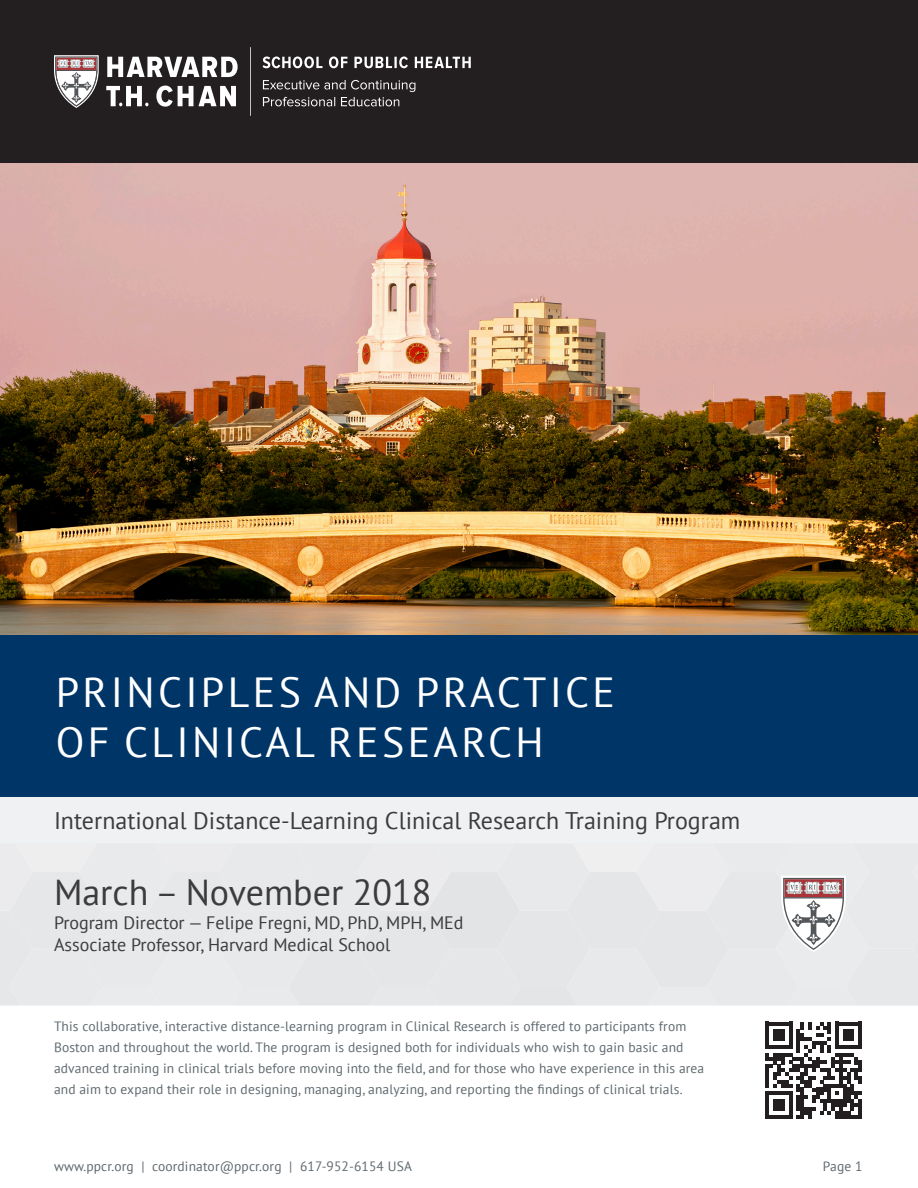
<style>
.page{position:relative;width:918px;height:1188px;background:#fff}
.page>*{position:absolute;margin:0;border:0;box-sizing:border-box;transform-origin:0 0}
.t1{font:42px "PT Sans";letter-spacing:.08em;color:#fff}
.t2{font:36px "PT Sans";color:#3c3c3d}
.t3{font:24px "PT Sans";color:#3c3c3d}
.Intro_text{font:18px "PT Sans";color:#3c3c3d}
.t4{font:13.5px "PT Sans";letter-spacing:.01em;color:#5f696f}
</style>
<div class="page">
<div style="left:9px;top:872px;width:93px;height:134px;background:#e6e7e9"></div>
<div style="left:149px;top:872px;width:93px;height:134px;background:#e8e9ea"></div>
<div style="left:288px;top:872px;width:93px;height:134px;background:#e8e9ea"></div>
<div style="left:427px;top:872px;width:93px;height:134px;background:#e5e6e8"></div>
<div style="left:567px;top:872px;width:93px;height:134px;background:#e5e6e8"></div>
<div style="left:706px;top:872px;width:93px;height:134px;background:#e6e7e9"></div>
<div style="left:846px;top:872px;width:72px;height:134px;background:#e8e9ea"></div>
<img style="left:0;top:987px;width:21px;height:19px">
<img style="left:91px;top:987px;width:69px;height:19px">
<img style="left:230px;top:987px;width:69px;height:19px">
<img style="left:370px;top:987px;width:69px;height:19px">
<img style="left:509px;top:987px;width:69px;height:19px">
<img style="left:649px;top:987px;width:68px;height:19px">
<img style="left:788px;top:987px;width:69px;height:19px">
<img style="left:913px;top:940px;width:5px;height:17px">
<img style="left:913px;top:987px;width:5px;height:19px">
<div style="left:0;top:844px;width:33px;height:66px;background:#ebebed"></div>
<div style="left:79px;top:844px;width:93px;height:66px;background:#e9eaeb"></div>
<div style="left:218px;top:844px;width:93px;height:66px;background:#e8e9ea"></div>
<div style="left:358px;top:844px;width:93px;height:66px;background:#ebebed"></div>
<div style="left:497px;top:844px;width:93px;height:66px;background:#e8e9ea"></div>
<div style="left:637px;top:844px;width:92px;height:66px;background:#ececee"></div>
<div style="left:776px;top:844px;width:93px;height:66px;background:#eaebec"></div>
<div style="left:15px;top:844px;width:81px;height:28px;background:#eeeeef"></div>
<div style="left:155px;top:844px;width:81px;height:28px;background:#ebebed"></div>
<div style="left:294px;top:844px;width:81px;height:28px;background:#e8e9ea"></div>
<div style="left:433px;top:844px;width:81px;height:28px;background:#eaebec"></div>
<div style="left:573px;top:844px;width:81px;height:28px;background:#efeff0"></div>
<div style="left:712px;top:844px;width:81px;height:28px;background:#e9eaeb"></div>
<div style="left:851px;top:844px;width:67px;height:28px;background:#e8e9ea"></div>
<img style="left:913px;top:863px;width:5px;height:18px">
<img style="left:0;top:163px;width:918px;height:472px">
<div style="left:0;top:797px;width:918px;height:47px;background:#f0f1f2"></div>
<div style="left:0;top:0;width:918px;height:163px;background:#231f20"></div>
<svg style="left:107px;top:57px;width:131px;height:20px"></svg>
<svg style="left:156px;top:86px;width:80px;height:21px"></svg>
<svg style="left:54px;top:55px;width:45px;height:53px"></svg>
<svg style="left:106px;top:86px;width:42px;height:20px"></svg>
<svg style="left:263px;top:57px;width:59px;height:11px"></svg>
<svg style="left:329px;top:57px;width:18px;height:11px"></svg>
<svg style="left:354px;top:57px;width:54px;height:11px"></svg>
<svg style="left:415px;top:57px;width:56px;height:11px"></svg>
<svg style="left:250px;top:47px;width:1px;height:69px"></svg>
<svg style="left:263px;top:80px;width:152px;height:26px"></svg>
<div style="left:0;top:635px;width:918px;height:162px;background:#003567"></div>
<svg style="left:781px;top:876px;width:65px;height:76px"></svg>
<svg style="left:765px;top:1022px;width:97px;height:97px"></svg>
<p class="t1" style="left:56px;top:665px;width:561px">PRINCIPLES AND PRACTICE</p>
<p class="t1" style="left:56px;top:716px;width:489px">OF CLINICAL RESEARCH</p>
<p class="t3" style="left:54px;top:805px;width:688px">International Distance-Learning Clinical Research Training Program</p>
<p class="t2" style="left:54px;top:870px;width:379px">March – November 2018</p>
<p class="Intro_text" style="left:54px;top:911px;width:411px">Program Director — Felipe Fregni, MD, PhD, MPH, MEd</p>
<p class="Intro_text" style="left:54px;top:934px;width:338px">Associate Professor, Harvard Medical School</p>
<p class="t4" style="left:54px;top:1017px;width:634px">This collaborative, interactive distance-learning program in Clinical Research is offered to participants from</p>
<p class="t4" style="left:54px;top:1038px;width:631px">Boston and throughout the world. The program is designed both for individuals who wish to gain basic and</p>
<p class="t4" style="left:54px;top:1059px;width:652px">advanced training in clinical trials before moving into the field, and for those who have experience in this area</p>
<p class="t4" style="left:54px;top:1080px;width:630px">and aim to expand their role in designing, managing, analyzing, and reporting the findings of clinical trials.</p>
<p class="t4" style="left:54px;top:1158px;width:359px">www.ppcr.org | coordinator@ppcr.org | 617-952-6154 USA</p>
<p class="t4" style="left:823px;top:1158px;width:41px">Page 1</p>
</div>
